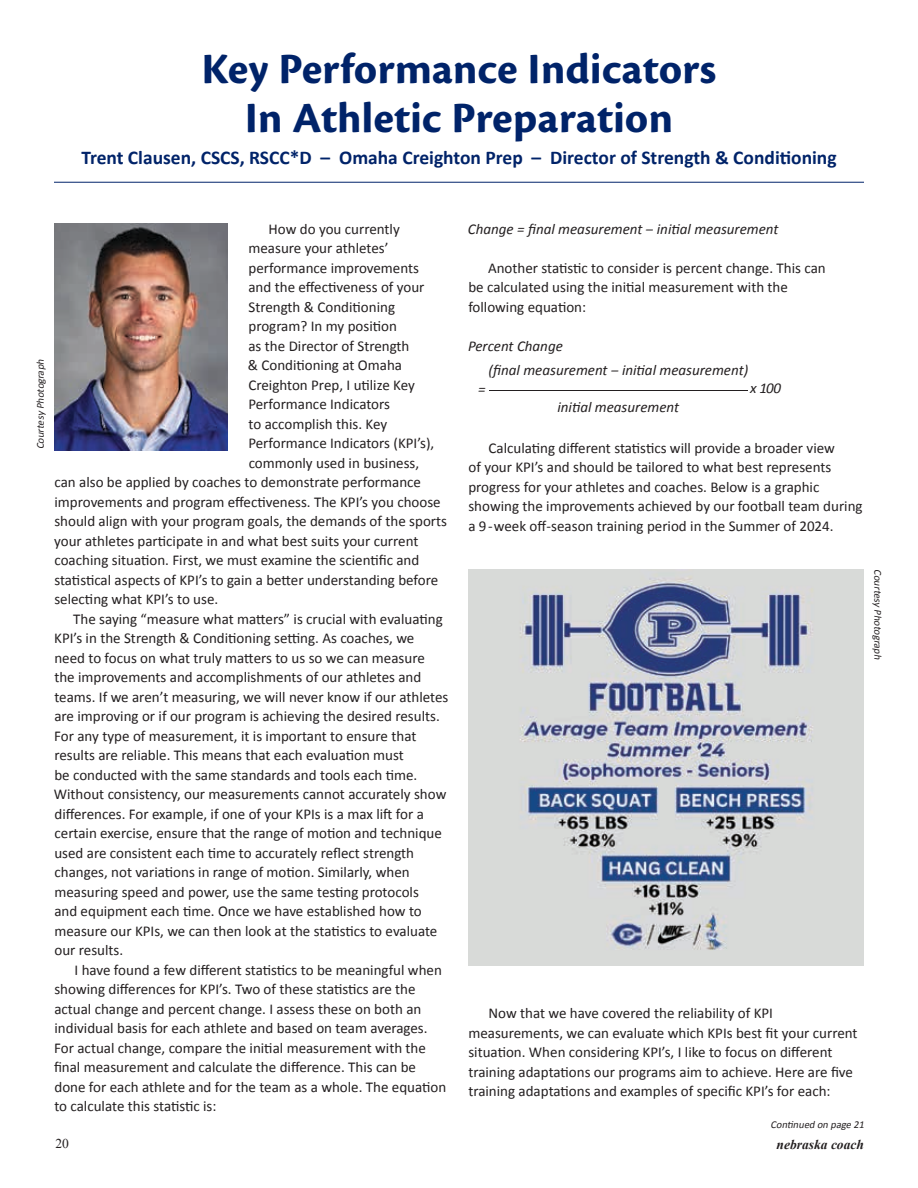
<style>
.page{position:relative;width:918px;height:1188px;background:#fff}
.page>*{position:absolute;margin:0;border:0;box-sizing:border-box;transform-origin:0 0}
.t1{font:45px/49.5px "Cronos Pro Bold Capt";color:#002369;text-align:center}
.t2{font:700 19.5px "Calibri";color:#002369}
.t3{font:15px/19.5px "Calibri";color:#231f20}
.t4{font:italic 15px/24px "Calibri";color:#231f20}
.t5{font:italic 700 13.5px "Times New Roman";color:#231f20}
.t6{font:13.5px "Times New Roman";color:#231f20}
.t7{font:italic 10.5px "Calibri";color:#231f20}
</style>
<div class="page">
<hr style="left:54px;top:182px;width:810px;height:1px;background:#002369">
<img style="left:54px;top:224px;width:174px;height:226px">
<img style="left:468px;top:569px;width:396px;height:396px">
<hr style="left:489px;top:390px;width:259px;height:1px;background:#231f20">
<h1 class="t1" style="left:202px;top:45px;width:516px">Key Performance Indicators<br>In Athletic Preparation</h1>
<h2 class="t2" style="left:81px;top:146px;width:757px">Trent Clausen, CSCS, RSCC*D – Omaha Creighton Prep – Director of Strength &amp; Conditioning</h2>
<p class="t7" style="left:34px;top:449px;width:94px;rotate:-90deg">Courtesy Photograph</p>
<p class="t3" style="left:269px;top:219px;width:133px">How do you currently</p>
<p class="t3" style="left:249px;top:239px;width:142px">measure your athletes’</p>
<p class="t3" style="left:249px;top:258px;width:172px">performance improvements</p>
<p class="t3" style="left:248px;top:278px;width:178px">and the effectiveness of your</p>
<p class="t3" style="left:248px;top:297px;width:148px">Strength &amp; Conditioning</p>
<p class="t3" style="left:249px;top:317px;width:150px">program? In my position</p>
<p class="t3" style="left:248px;top:336px;width:163px">as the Director of Strength</p>
<p class="t3" style="left:248px;top:356px;width:156px">&amp; Conditioning at Omaha</p>
<p class="t3" style="left:248px;top:375px;width:168px">Creighton Prep, I utilize Key</p>
<p class="t3" style="left:248px;top:395px;width:143px">Performance Indicators</p>
<p class="t3" style="left:249px;top:414px;width:140px">to accomplish this. Key</p>
<p class="t3" style="left:248px;top:434px;width:187px">Performance Indicators (KPI’s),</p>
<p class="t3" style="left:249px;top:453px;width:172px">commonly used in business,</p>
<p class="t3" style="left:55px;top:473px;width:368px">can also be applied by coaches to demonstrate performance</p>
<p class="t3" style="left:55px;top:492px;width:388px">improvements and program effectiveness. The KPI’s you choose</p>
<p class="t3" style="left:54px;top:512px;width:394px">should align with your program goals, the demands of the sports</p>
<p class="t3" style="left:54px;top:531px;width:366px">your athletes participate in and what best suits your current</p>
<p class="t3" style="left:55px;top:551px;width:366px">coaching situation. First, we must examine the scientific and</p>
<p class="t3" style="left:54px;top:570px;width:385px">statistical aspects of KPI’s to gain a better understanding before</p>
<p class="t3" style="left:54px;top:590px;width:165px">selecting what KPI’s to use.</p>
<p class="t3" style="left:73px;top:609px;width:371px">The saying “measure what matters” is crucial with evaluating</p>
<p class="t3" style="left:54px;top:629px;width:362px">KPI’s in the Strength &amp; Conditioning setting. As coaches, we</p>
<p class="t3" style="left:54px;top:648px;width:372px">need to focus on what truly matters to us so we can measure</p>
<p class="t3" style="left:54px;top:668px;width:369px">the improvements and accomplishments of our athletes and</p>
<p class="t3" style="left:54px;top:687px;width:396px">teams. If we aren’t measuring, we will never know if our athletes</p>
<p class="t3" style="left:54px;top:707px;width:387px">are improving or if our program is achieving the desired results.</p>
<p class="t3" style="left:54px;top:726px;width:364px">For any type of measurement, it is important to ensure that</p>
<p class="t3" style="left:54px;top:746px;width:351px">results are reliable. This means that each evaluation must</p>
<p class="t3" style="left:54px;top:765px;width:364px">be conducted with the same standards and tools each time.</p>
<p class="t3" style="left:54px;top:785px;width:394px">Without consistency, our measurements cannot accurately show</p>
<p class="t3" style="left:54px;top:804px;width:371px">differences. For example, if one of your KPIs is a max lift for a</p>
<p class="t3" style="left:55px;top:824px;width:389px">certain exercise, ensure that the range of motion and technique</p>
<p class="t3" style="left:54px;top:843px;width:361px">used are consistent each time to accurately reflect strength</p>
<p class="t3" style="left:55px;top:863px;width:357px">changes, not variations in range of motion. Similarly, when</p>
<p class="t3" style="left:54px;top:882px;width:366px">measuring speed and power, use the same testing protocols</p>
<p class="t3" style="left:54px;top:902px;width:369px">and equipment each time. Once we have established how to</p>
<p class="t3" style="left:54px;top:921px;width:385px">measure our KPIs, we can then look at the statistics to evaluate</p>
<p class="t3" style="left:55px;top:941px;width:70px">our results.</p>
<p class="t3" style="left:75px;top:960px;width:369px">I have found a few different statistics to be meaningful when</p>
<p class="t3" style="left:54px;top:980px;width:363px">showing differences for KPI’s. Two of these statistics are the</p>
<p class="t3" style="left:54px;top:999px;width:369px">actual change and percent change. I assess these on both an</p>
<p class="t3" style="left:55px;top:1019px;width:375px">individual basis for each athlete and based on team averages.</p>
<p class="t3" style="left:54px;top:1038px;width:373px">For actual change, compare the initial measurement with the</p>
<p class="t3" style="left:54px;top:1058px;width:364px">final measurement and calculate the difference. This can be</p>
<p class="t3" style="left:54px;top:1077px;width:393px">done for each athlete and for the team as a whole. The equation</p>
<p class="t3" style="left:54px;top:1097px;width:164px">to calculate this statistic is:</p>
<p class="t4" style="left:468px;top:216px;width:312px">Change = final measurement ‒ initial measurement</p>
<p class="t3" style="left:468px;top:258px;width:359px;text-indent:20px">Another statistic to consider is percent change. This can be calculated using the initial measurement with the following equation:</p>
<p class="t4" style="left:488px;top:333px;width:261px;text-indent:-20px">Percent Change<br>(final measurement ‒ initial measurement)</p>
<p class="t4" style="left:478px;top:377px;width:9px">=</p>
<p class="t4" style="left:750px;top:375px;width:33px">x 100</p>
<p class="t4" style="left:557px;top:394px;width:123px">initial measurement</p>
<p class="t3" style="left:468px;top:438px;width:396px;text-indent:20px">Calculating different statistics will provide a broader view<br>of your KPI’s and should be tailored to what best represents progress for your athletes and coaches. Below is a graphic showing the improvements achieved by our football team during a 9-week off-season training period in the Summer of 2024.</p>
<p class="t7" style="left:885px;top:569px;width:94px;rotate:90deg">Courtesy Photograph</p>
<p class="t3" style="left:468px;top:1004px;width:391px;text-indent:20px">Now that we have covered the reliability of KPI measurements, we can evaluate which KPIs best fit your current situation. When considering KPI’s, I like to focus on different training adaptations our programs aim to achieve. Here are five training adaptations and examples of specific KPI’s for each:</p>
<p class="t7" style="left:771px;top:1117px;width:97px">Continued on page 21</p>
<p class="t6" style="left:55px;top:1134px;width:15px">20</p>
<p class="t5" style="left:777px;top:1135px;width:89px">nebraska coach</p>
</div>
